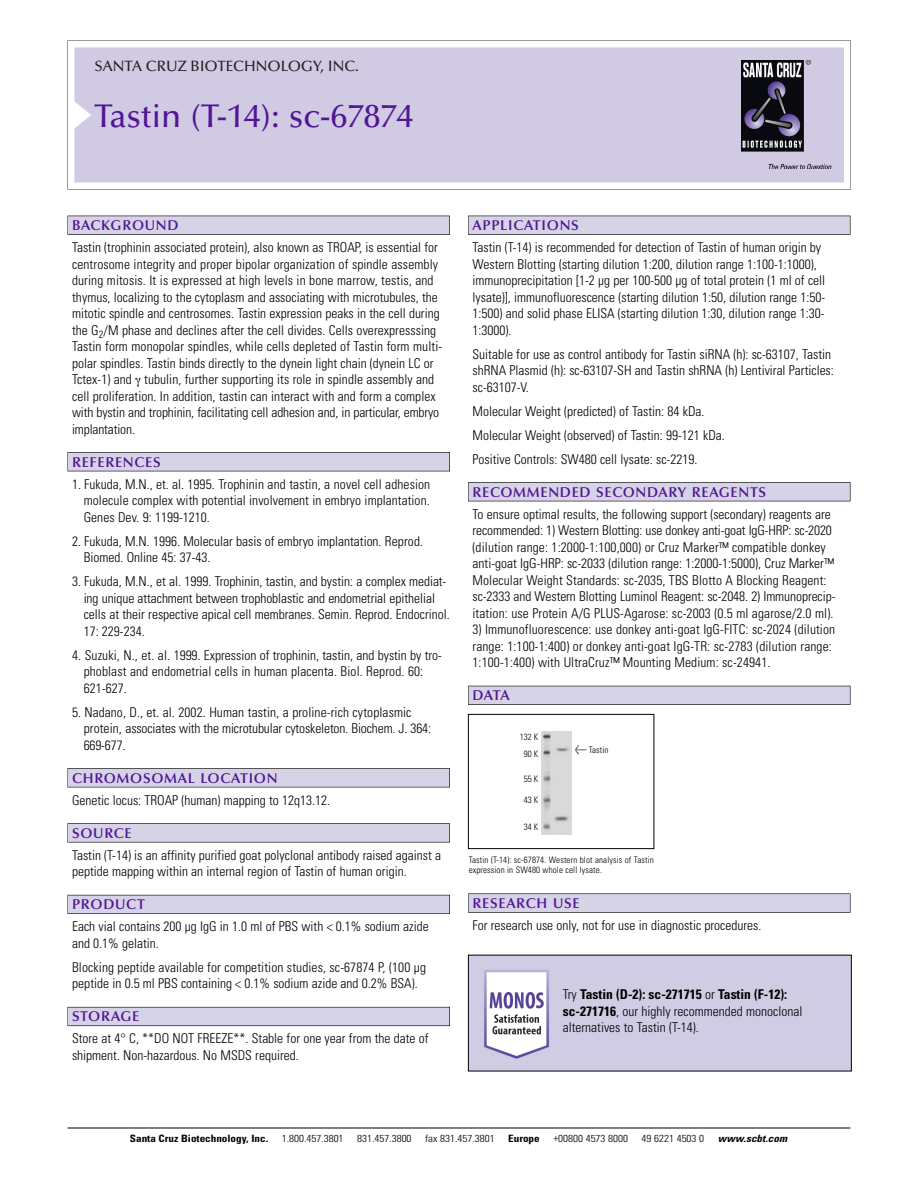
<style>
.page{position:relative;width:918px;height:1188px;background:#fff}
.page>*{position:absolute;margin:0;border:0;box-sizing:border-box;transform-origin:0 0}
.t1{font:500 33px "Optima";color:#511695}
.t2{font:500 15px "Optima";color:#231f20}
.t3{font:600 14.25px "Optima";letter-spacing:.05em;color:#511695}
.t4{font:300 condensed 13.5px/16.5px "Univers";color:#000}
.t5{font:300 condensed 10.2px "Univers";color:#000;scale:1.1 1}
.t6{font:700 condensed 10.2px "Univers";color:#000;scale:1.1 1}
.t7{font:italic 700 condensed 10.2px "Univers";letter-spacing:.005em;color:#000;scale:1.1 1}
.t8{font:300 condensed 9px/10.5px "Univers";letter-spacing:.015em;color:#000}
.s1{font-family:"Meta Plus";font-weight:400;font-stretch:normal;font-size:10.5px}
.s2{font-weight:700}
</style>
<div class="page">
<svg style="left:68px;top:40px;width:783px;height:149px"></svg>
<div style="left:74px;top:47px;width:770px;height:135px;background:#d1cae3"></div>
<img style="left:741px;top:60px;width:90px;height:108px">
<div style="left:68px;top:216px;width:382px;height:19px;background:#525155"></div>
<div style="left:68px;top:216px;width:381px;height:18px;background:#d7d3e7"></div>
<div style="left:68px;top:452px;width:382px;height:19px;background:#525155"></div>
<div style="left:68px;top:453px;width:381px;height:18px;background:#d7d3e7"></div>
<div style="left:68px;top:768px;width:382px;height:19px;background:#545357"></div>
<div style="left:68px;top:769px;width:381px;height:18px;background:#d7d3e7"></div>
<div style="left:68px;top:823px;width:382px;height:19px;background:#575759"></div>
<div style="left:68px;top:824px;width:381px;height:18px;background:#d7d3e7"></div>
<div style="left:68px;top:895px;width:382px;height:19px;background:#5b5a62"></div>
<div style="left:68px;top:895px;width:381px;height:18px;background:#d7d3e7"></div>
<div style="left:68px;top:1007px;width:382px;height:19px;background:#66646e"></div>
<div style="left:68px;top:1007px;width:381px;height:18px;background:#d7d3e7"></div>
<div style="left:468px;top:216px;width:382px;height:19px;background:#525155"></div>
<div style="left:468px;top:216px;width:382px;height:18px;background:#d7d3e7"></div>
<div style="left:468px;top:482px;width:382px;height:19px;background:#525155"></div>
<div style="left:468px;top:483px;width:382px;height:18px;background:#d7d3e7"></div>
<div style="left:468px;top:686px;width:382px;height:19px;background:#525158"></div>
<div style="left:468px;top:686px;width:382px;height:18px;background:#d7d3e7"></div>
<svg style="left:468px;top:893px;width:382px;height:20px"></svg>
<div style="left:468px;top:894px;width:382px;height:18px;background:#d7d3e7"></div>
<hr style="left:68px;top:1128px;width:782px;height:1px;background:#000">
<div style="left:468px;top:714px;width:186px;height:135px;border:1px solid #000"></div>
<img style="left:542px;top:731px;width:30px;height:103px">
<img style="left:470px;top:957px;width:380px;height:112px">
<p class="t2" style="left:94px;top:61px;width:266px">SANTA CRUZ BIOTECHNOLOGY, INC.</p>
<h1 class="t1" style="left:94px;top:103px;width:320px">Tastin (T-14): sc-67874</h1>
<p class="t3" style="left:72px;top:219px;width:108px">BACKGROUND</p>
<p class="t4" style="left:72px;top:240px;width:372px">Tastin (trophinin associated protein), also known as TROAP, is essential for centrosome integrity and proper bipolar organization of spindle assembly during mitosis. It is expressed at high levels in bone marrow, testis, and thymus, localizing to the cytoplasm and associating with microtubules, the mitotic spindle and centrosomes. Tastin expression peaks in the cell during the G<sub>2</sub>/M phase and declines after the cell divides. Cells overexpresssing Tastin form monopolar spindles, while cells depleted of Tastin form multi&shy;polar spindles. Tastin binds directly to the dynein light chain (dynein LC or Tctex-1) and tubulin, further supporting its role in spindle assembly and cell proliferation. In addition, tastin can interact with and form a complex with bystin and trophinin, facilitating cell adhesion and, in particular, embryo implantation.</p>
<p class="t3" style="left:72px;top:456px;width:90px">REFERENCES</p>
<p class="t4" style="left:84px;top:477px;width:348px;text-align:justify;text-indent:-12px">1. Fukuda, M.N., et. al. 1995. Trophinin and tastin, a novel cell adhesion molecule complex with potential involvement in embryo implantation.<br>Genes Dev. 9: 1199-1210.</p>
<p class="t4" style="left:84px;top:534px;width:341px;text-indent:-12px">2. Fukuda, M.N. 1996. Molecular basis of embryo implantation. Reprod.<br>Biomed. Online 45: 37-43.</p>
<p class="t4" style="left:84px;top:574px;width:368px;text-indent:-12px">3. Fukuda, M.N., et al. 1999. Trophinin, tastin, and bystin: a complex mediat&shy;ing unique attachment between trophoblastic and endometrial epithelial cells at their respective apical cell membranes. Semin. Reprod. Endocrinol.<br>17: 229-234.</p>
<p class="t4" style="left:84px;top:648px;width:360px;text-indent:-12px">4. Suzuki, N., et. al. 1999. Expression of trophinin, tastin, and bystin by tro&shy;phoblast and endometrial cells in human placenta. Biol. Reprod. 60:<br>621-627.</p>
<p class="t4" style="left:84px;top:705px;width:349px;text-indent:-12px">5. Nadano, D., et. al. 2002. Human tastin, a proline-rich cytoplasmic protein, associates with the microtubular cytoskeleton. Biochem. J. 364:<br>669-677.</p>
<p class="t3" style="left:72px;top:772px;width:207px">CHROMOSOMAL LOCATION</p>
<p class="t4" style="left:72px;top:793px;width:260px">Genetic locus: TROAP (human) mapping to 12q13.12.</p>
<p class="t3" style="left:72px;top:827px;width:61px">SOURCE</p>
<p class="t4" style="left:72px;top:848px;width:371px">Tastin (T-14) is an affinity purified goat polyclonal antibody raised against a peptide mapping within an internal region of Tastin of human origin.</p>
<p class="t3" style="left:72px;top:899px;width:74px">PRODUCT</p>
<p class="t4" style="left:72px;top:919px;width:358px">Each vial contains 200 µg IgG in 1.0 ml of PBS with &lt; 0.1% sodium azide and 0.1% gelatin.</p>
<p class="t4" style="left:72px;top:960px;width:356px">Blocking peptide available for competition studies, sc-67874 P, (100 µg peptide in 0.5 ml PBS containing &lt; 0.1% sodium azide and 0.2% BSA).</p>
<p class="t3" style="left:72px;top:1011px;width:69px">STORAGE</p>
<p class="t4" style="left:72px;top:1031px;width:358px">Store at 4° C, **DO NOT FREEZE**. Stable for one year from the date of shipment. Non-hazardous. No MSDS required.</p>
<p class="t3" style="left:473px;top:219px;width:108px">APPLICATIONS</p>
<p class="t4" style="left:473px;top:240px;width:354px">Tastin (T-14) is recommended for detection of Tastin of human origin by Western Blotting (starting dilution 1:200, dilution range 1:100-1:1000), immunoprecipitation [1-2 µg per 100-500 µg of total protein (1 ml of cell lysate)], immunofluorescence (starting dilution 1:50, dilution range 1:50- 1:500) and solid phase ELISA (starting dilution 1:30, dilution range 1:30- 1:3000).</p>
<p class="t4" style="left:473px;top:347px;width:363px">Suitable for use as control antibody for Tastin siRNA (h): sc-63107, Tastin shRNA Plasmid (h): sc-63107-SH and Tastin shRNA (h) Lentiviral Particles: sc-63107-V.</p>
<p class="t4" style="left:473px;top:400px;width:254px;line-height:24px">Molecular Weight (predicted) of Tastin: 84 kDa.<br>Molecular Weight (observed) of Tastin: 99-121 kDa.<br>Positive Controls: SW480 cell lysate: sc-2219.</p>
<p class="t3" style="left:473px;top:486px;width:295px">RECOMMENDED SECONDARY REAGENTS</p>
<p class="t4" style="left:473px;top:507px;width:364px">To ensure optimal results, the following support (secondary) reagents are recommended: 1) Western Blotting: use donkey anti-goat IgG-HRP: sc-2020 (dilution range: 1:2000-1:100,000) or Cruz Marker™ compatible donkey anti-goat IgG-HRP: sc-2033 (dilution range: 1:2000-1:5000), Cruz Marker™ Molecular Weight Standards: sc-2035, TBS Blotto A Blocking Reagent: sc-2333 and Western Blotting Luminol Reagent: sc-2048. 2) Immunoprecip&shy;itation: use Protein A/G PLUS-Agarose: sc-2003 (0.5 ml agarose/2.0 ml).</p>
<p class="t4" style="left:473px;top:622px;width:364px">3) Immunofluorescence: use donkey anti-goat IgG-FITC: sc-2024 (dilution range: 1:100-1:400) or donkey anti-goat IgG-TR: sc-2783 (dilution range:<br>1:100-1:400) with UltraCruz™ Mounting Medium: sc-24941.</p>
<p class="t3" style="left:473px;top:690px;width:39px">DATA</p>
<p class="t8" style="left:520px;top:730px;width:20px;line-height:16.5px;text-align:center">132 K<br>90 K</p>
<p class="t8" style="left:524px;top:775px;width:16px">55 K</p>
<p class="t8" style="left:524px;top:796px;width:16px">43 K</p>
<p class="t8" style="left:524px;top:822px;width:16px">34 K</p>
<p class="t8" style="left:575px;top:746px;width:35px"><span class="s1">&lt;</span> Tastin</p>
<p class="t8" style="left:469px;top:855px;width:187px">Tastin (T-14): sc-67874. Western blot analysis of Tastin expression in SW480 whole cell lysate.</p>
<p class="t3" style="left:473px;top:897px;width:109px">RESEARCH USE</p>
<p class="t4" style="left:473px;top:918px;width:290px">For research use only, not for use in diagnostic procedures.</p>
<p class="t4" style="left:563px;top:987px;width:241px">Try <span class="s2">Tastin (D-2): sc-271715</span> or <span class="s2">Tastin (F-12): sc-271716</span>, our highly recommended monoclonal alternatives to Tastin (T-14).</p>
<p class="t6" style="left:130px;top:1135px;width:127px">Santa Cruz Biotechnology, Inc.</p>
<p class="t5" style="left:282px;top:1135px;width:58px">1.800.457.3801</p>
<p class="t5" style="left:357px;top:1135px;width:51px">831.457.3800</p>
<p class="t5" style="left:425px;top:1135px;width:65px">fax 831.457.3801</p>
<p class="t6" style="left:508px;top:1135px;width:30px">Europe</p>
<p class="t5" style="left:553px;top:1135px;width:69px">+00800 4573 8000</p>
<p class="t5" style="left:642px;top:1135px;width:58px">49 6221 4503 0</p>
<p class="t7" style="left:718px;top:1135px;width:64px">www.scbt.com</p>
</div>
